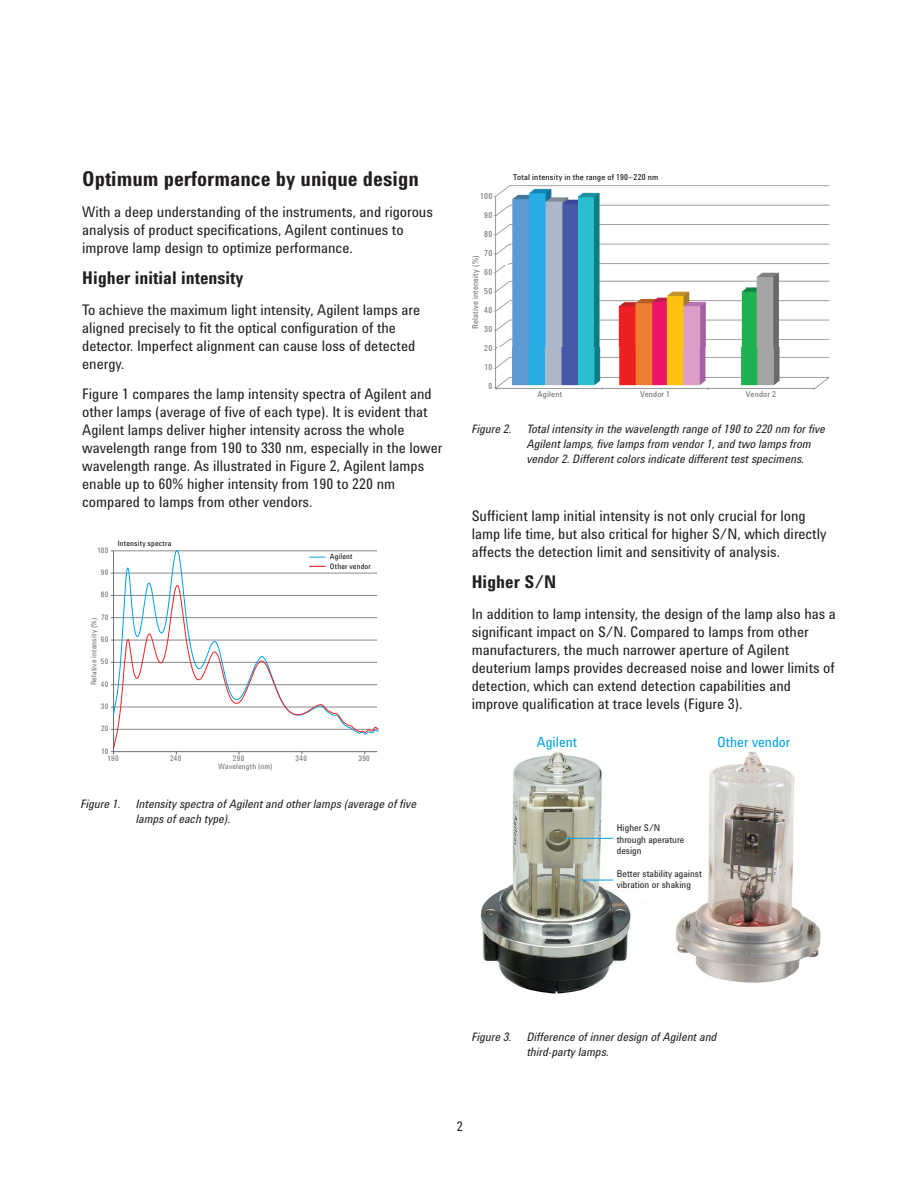
<style>
.page{position:relative;width:918px;height:1188px;background:#fff}
.page>*{position:absolute;margin:0;border:0;box-sizing:border-box;transform-origin:0 0}
.t1{font:700 21px "Agilent Cond";color:#231f20}
.t2{font:700 18px "Agilent Cond";color:#231f20}
.t3{font:15px/18px "Agilent Cond";color:#231f20}
.t4{font:14.4px "Agilent Condensed CFF";color:#00a1e4}
.t5{font:13.5px "Agilent Cond";color:#231f20}
.t6{font:italic 12px/15px "Agilent Cond";color:#231f20}
.t7{font:9.6px/11.6px "Agilent Condensed CFF";color:#231f20}
.t8{font:8.4px "Agilent Condensed CFF";letter-spacing:.02em;color:#6c6d70}
.t9{font:8.4px "Agilent Condensed CFF";letter-spacing:.02em;color:#050504}
.t10{font:7.8px "Agilent Condensed CFF";letter-spacing:.03em;color:#6c6d70}
.t11{font:7.8px/9.1px "Agilent Condensed CFF";letter-spacing:.02em;color:#050504}
</style>
<div class="page">
<img style="left:495px;top:185px;width:335px;height:204px">
<hr style="left:113px;top:551px;width:1px;height:201px;background:#6c6d70">
<hr style="left:114px;top:751px;width:263px;height:1px;background:#6c6d70">
<svg style="left:113px;top:550px;width:265px;height:35px"></svg>
<svg style="left:113px;top:585px;width:266px;height:164px"></svg>
<svg style="left:309px;top:557px;width:16px;height:1px"></svg>
<svg style="left:309px;top:566px;width:16px;height:1px"></svg>
<img style="left:480px;top:752px;width:341px;height:242px">
<hr style="left:564px;top:838px;width:49px;height:1px;background:#00a1e4">
<hr style="left:581px;top:880px;width:32px;height:1px;background:#00a1e4">
<h1 class="t1" style="left:82px;top:172px;width:338px">Optimum performance by unique design</h1>
<p class="t3" style="left:82px;top:204px;width:352px">With a deep understanding of the instruments, and rigorous analysis of product specifications, Agilent continues to improve lamp design to optimize performance.</p>
<p class="t2" style="left:82px;top:271px;width:163px">Higher initial intensity</p>
<p class="t3" style="left:82px;top:302px;width:339px">To achieve the maximum light intensity, Agilent lamps are aligned precisely to fit the optical configuration of the detector. Imperfect alignment can cause loss of detected energy.</p>
<p class="t3" style="left:82px;top:386px;width:362px">Figure 1 compares the lamp intensity spectra of Agilent and other lamps (average of five of each type). It is evident that Agilent lamps deliver higher intensity across the whole wavelength range from 190 to 330 nm, especially in the lower wavelength range. As illustrated in Figure 2, Agilent lamps enable up to 60% higher intensity from 190 to 220 nm compared to lamps from other vendors.</p>
<p class="t10" style="left:97px;top:547px;width:13px">100</p>
<p class="t10" style="left:101px;top:570px;width:9px">90</p>
<p class="t10" style="left:101px;top:592px;width:9px">80</p>
<p class="t10" style="left:101px;top:614px;width:9px">70</p>
<p class="t10" style="left:91px;top:685px;width:69px;rotate:-90deg">Relative intensity (%)</p>
<p class="t10" style="left:101px;top:637px;width:9px">60</p>
<p class="t10" style="left:101px;top:659px;width:9px">50</p>
<p class="t10" style="left:101px;top:681px;width:9px">40</p>
<p class="t10" style="left:101px;top:704px;width:9px">30</p>
<p class="t10" style="left:101px;top:726px;width:9px">20</p>
<p class="t11" style="left:118px;top:539px;width:55px">Intensity spectra</p>
<p class="t11" style="left:330px;top:553px;width:42px">Agilent<br>Other vendor</p>
<p class="t10" style="left:101px;top:748px;width:9px">10</p>
<p class="t10" style="left:108px;top:755px;width:13px">190</p>
<p class="t10" style="left:170px;top:755px;width:13px">240</p>
<p class="t10" style="left:233px;top:755px;width:13px">290</p>
<p class="t10" style="left:296px;top:755px;width:13px">340</p>
<p class="t10" style="left:358px;top:755px;width:13px">390</p>
<p class="t10" style="left:218px;top:763px;width:56px">Wavelength (nm)</p>
<p class="t6" style="left:81px;top:798px;width:42px">Figure 1.</p>
<p class="t6" style="left:136px;top:798px;width:282px">Intensity spectra of Agilent and other lamps (average of five lamps of each type).</p>
<p class="t8" style="left:480px;top:193px;width:14px">100</p>
<p class="t8" style="left:484px;top:212px;width:10px">90</p>
<p class="t8" style="left:484px;top:231px;width:10px">80</p>
<p class="t8" style="left:484px;top:250px;width:10px">70</p>
<p class="t8" style="left:472px;top:329px;width:75px;rotate:-90deg">Relative intensity (%)</p>
<p class="t8" style="left:484px;top:269px;width:10px">60</p>
<p class="t8" style="left:484px;top:288px;width:10px">50</p>
<p class="t8" style="left:484px;top:307px;width:10px">40</p>
<p class="t8" style="left:484px;top:326px;width:10px">30</p>
<p class="t8" style="left:484px;top:345px;width:10px">20</p>
<p class="t8" style="left:485px;top:364px;width:9px">10</p>
<p class="t8" style="left:488px;top:383px;width:5px">0</p>
<p class="t9" style="left:513px;top:174px;width:147px">Total intensity in the range of 190–220 nm</p>
<p class="t8" style="left:538px;top:391px;width:26px">Agilent</p>
<p class="t8" style="left:640px;top:391px;width:32px">Vendor 1</p>
<p class="t8" style="left:746px;top:391px;width:32px">Vendor 2</p>
<p class="t6" style="left:472px;top:422px;width:42px">Figure 2.</p>
<p class="t6" style="left:527px;top:422px;width:300px">Total intensity in the wavelength range of 190 to 220 nm for five<br>Agilent lamps, five lamps from vendor 1, and two lamps from vendor 2. Different colors indicate different test specimens.</p>
<p class="t3" style="left:472px;top:508px;width:356px">Sufficient lamp initial intensity is not only crucial for long lamp life time, but also critical for higher S/N, which directly affects the detection limit and sensitivity of analysis.</p>
<p class="t2" style="left:472px;top:575px;width:86px">Higher S/N</p>
<p class="t3" style="left:472px;top:606px;width:366px">In addition to lamp intensity, the design of the lamp also has a significant impact on S/N. Compared to lamps from other manufacturers, the much narrower aperture of Agilent deuterium lamps provides decreased noise and lower limits of detection, which can extend detection capabilities and improve qualification at trace levels (Figure 3).</p>
<p class="t4" style="left:537px;top:737px;width:42px">Agilent</p>
<p class="t4" style="left:717px;top:737px;width:75px">Other vendor</p>
<p class="t7" style="left:617px;top:823px;width:69px">Higher S/N through aperature design</p>
<p class="t7" style="left:617px;top:869px;width:87px">Better stability against vibration or shaking</p>
<p class="t6" style="left:472px;top:1030px;width:42px">Figure 3.</p>
<p class="t6" style="left:527px;top:1030px;width:191px">Difference of inner design of Agilent and third-party lamps.</p>
<p class="t5" style="left:457px;top:1121px;width:8px">2</p>
</div>
